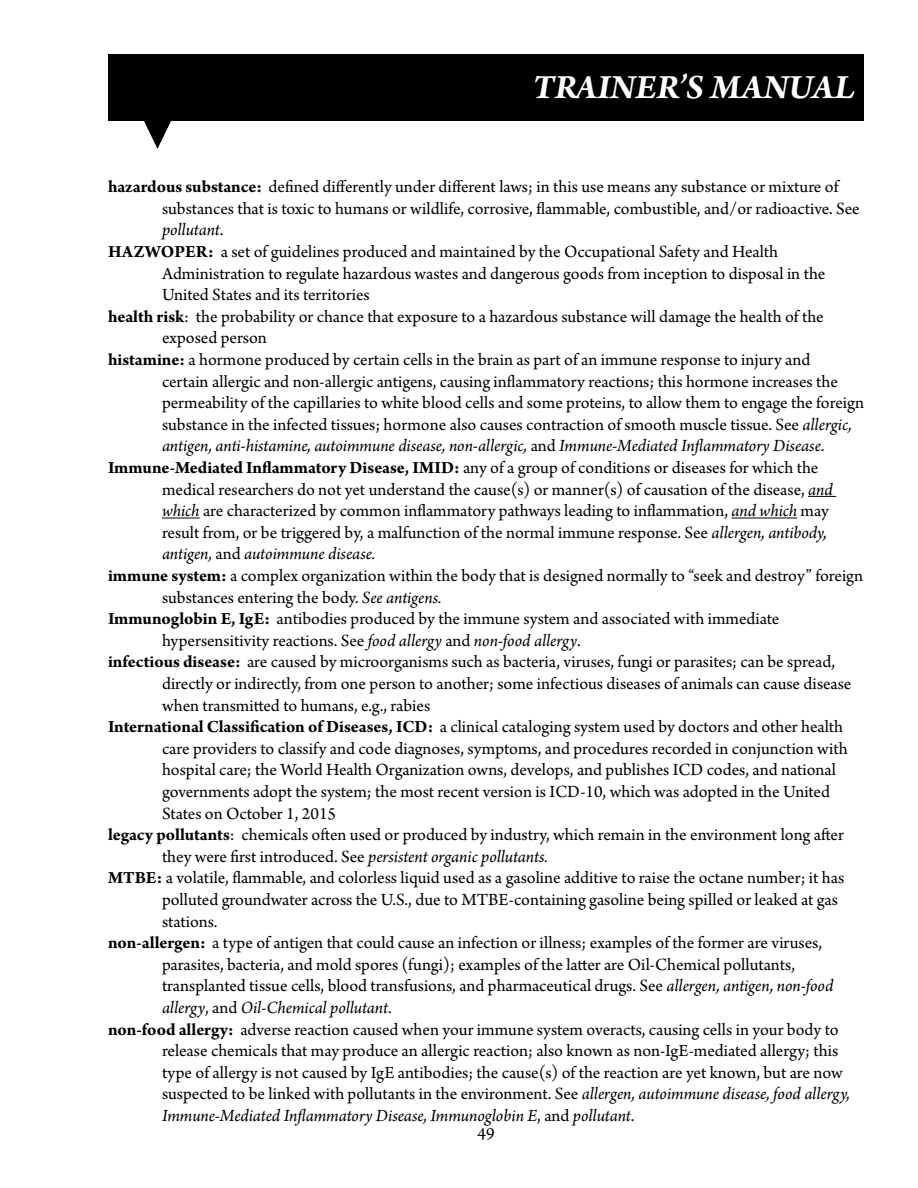
<style>
.page{position:relative;width:918px;height:1188px;background:#fff}
.page>*{position:absolute;margin:0;border:0;box-sizing:border-box;transform-origin:0 0}
.t1{font:italic 700 36px "Arno Pro";letter-spacing:.01em;color:#fff}
.t2{font:18px "Arno Pro";color:#000}
.t3{font:italic 18px "Arno Pro";letter-spacing:-.005em;color:#000}
.s1{font-weight:700}
.s2{font-style:normal}
.s3{font-style:italic}
</style>
<div class="page">
<div style="left:108px;top:54px;width:756px;height:67px;background:#000"></div>
<svg style="left:144px;top:121px;width:27px;height:28px"></svg>
<svg style="left:808px;top:496px;width:28px;height:1px"></svg>
<hr style="left:162px;top:518px;width:38px;height:1px;background:#000">
<hr style="left:732px;top:518px;width:65px;height:1px;background:#000">
<h1 class="t1" style="left:533px;top:66px;width:324px">TRAINER’S MANUAL</h1>
<p class="t2" style="left:108px;top:177px;width:732px"><span class="s1">hazardous substance:</span> defined differently under different laws; in this use means any substance or mixture of</p>
<p class="t2" style="left:162px;top:198px;width:699px">substances that is toxic to humans or wildlife, corrosive, flammable, combustible, and/or radioactive. See</p>
<p class="t3" style="left:162px;top:220px;width:63px">pollutant<span class="s2">.</span></p>
<p class="t2" style="left:108px;top:241px;width:672px"><span class="s1">HAZWOPER:</span> a set of guidelines produced and maintained by the Occupational Safety and Health</p>
<p class="t2" style="left:162px;top:263px;width:665px">Administration to regulate hazardous wastes and dangerous goods from inception to disposal in the</p>
<p class="t2" style="left:162px;top:285px;width:209px">United States and its territories</p>
<p class="t2" style="left:108px;top:306px;width:717px"><span class="s1">health risk</span>: the probability or chance that exposure to a hazardous substance will damage the health of the</p>
<p class="t2" style="left:162px;top:328px;width:106px">exposed person</p>
<p class="t2" style="left:108px;top:349px;width:704px"><span class="s1">histamine:</span> a hormone produced by certain cells in the brain as part of an immune response to injury and</p>
<p class="t2" style="left:162px;top:371px;width:677px">certain allergic and non-allergic antigens, causing inflammatory reactions; this hormone increases the</p>
<p class="t2" style="left:162px;top:393px;width:704px">permeability of the capillaries to white blood cells and some proteins, to allow them to engage the foreign</p>
<p class="t2" style="left:162px;top:414px;width:691px">substance in the infected tissues; hormone also causes contraction of smooth muscle tissue. See <span class="s3">allergic,</span></p>
<p class="t3" style="left:162px;top:436px;width:664px">antigen, anti-histamine, autoimmune disease, non-allergic, <span class="s2">and</span> Immune-Mediated Inflammatory Disease<span class="s2">.</span></p>
<p class="t2" style="left:108px;top:457px;width:712px"><span class="s1">Immune-Mediated Inflammatory Disease, IMID:</span> any of a group of conditions or diseases for which the</p>
<p class="t2" style="left:162px;top:479px;width:672px">medical researchers do not yet understand the cause(s) or manner(s) of causation of the disease, <span class="s3">and</span></p>
<p class="t2" style="left:162px;top:501px;width:668px"><span class="s3">which</span> are characterized by common inflammatory pathways leading to inflammation, <span class="s3">and which</span> may</p>
<p class="t2" style="left:162px;top:522px;width:666px">result from, or be triggered by, a malfunction of the normal immune response. See <span class="s3">allergen, antibody,</span></p>
<p class="t3" style="left:162px;top:544px;width:215px">antigen, <span class="s2">and</span> autoimmune disease.</p>
<p class="t2" style="left:108px;top:565px;width:757px"><span class="s1">immune system:</span> a complex organization within the body that is designed normally to “seek and destroy” foreign</p>
<p class="t2" style="left:162px;top:587px;width:281px">substances entering the body. <span class="s3">See antigens.</span></p>
<p class="t2" style="left:108px;top:609px;width:673px"><span class="s1">Immunoglobin E, IgE:</span> antibodies produced by the immune system and associated with immediate</p>
<p class="t2" style="left:162px;top:630px;width:420px">hypersensitivity reactions. See <span class="s3">food allergy</span> and <span class="s3">non-food allergy</span>.</p>
<p class="t2" style="left:108px;top:652px;width:729px"><span class="s1">infectious disease:</span> are caused by microorganisms such as bacteria, viruses, fungi or parasites; can be spread,</p>
<p class="t2" style="left:162px;top:673px;width:691px">directly or indirectly, from one person to another; some infectious diseases of animals can cause disease</p>
<p class="t2" style="left:162px;top:695px;width:270px">when transmitted to humans, e.g., rabies</p>
<p class="t2" style="left:108px;top:717px;width:737px"><span class="s1">International Classification of Diseases, ICD:</span> a clinical cataloging system used by doctors and other health</p>
<p class="t2" style="left:162px;top:738px;width:687px">care providers to classify and code diagnoses, symptoms, and procedures recorded in conjunction with</p>
<p class="t2" style="left:162px;top:760px;width:675px">hospital care; the World Health Organization owns, develops, and publishes ICD codes, and national</p>
<p class="t2" style="left:162px;top:781px;width:670px">governments adopt the system; the most recent version is ICD-10, which was adopted in the United</p>
<p class="t2" style="left:162px;top:803px;width:176px">States on October 1, 2015</p>
<p class="t2" style="left:108px;top:825px;width:737px"><span class="s1">legacy pollutants</span>: chemicals often used or produced by industry, which remain in the environment long after</p>
<p class="t3" style="left:162px;top:846px;width:387px"><span class="s2">they were first introduced. See</span> persistent organic pollutants.</p>
<p class="t2" style="left:108px;top:868px;width:738px"><span class="s1">MTBE:</span> a volatile, flammable, and colorless liquid used as a gasoline additive to raise the octane number; it has</p>
<p class="t2" style="left:162px;top:889px;width:678px">polluted groundwater across the U.S., due to MTBE-containing gasoline being spilled or leaked at gas</p>
<p class="t2" style="left:162px;top:911px;width:57px">stations.</p>
<p class="t2" style="left:108px;top:933px;width:716px"><span class="s1">non-allergen:</span> a type of antigen that could cause an infection or illness; examples of the former are viruses,</p>
<p class="t2" style="left:162px;top:954px;width:635px">parasites, bacteria, and mold spores (fungi); examples of the latter are Oil-Chemical pollutants,</p>
<p class="t2" style="left:162px;top:976px;width:673px">transplanted tissue cells, blood transfusions, and pharmaceutical drugs. See <span class="s3">allergen, antigen, non-food</span></p>
<p class="t3" style="left:162px;top:997px;width:231px">allergy<span class="s2">, and</span> Oil-Chemical pollutant<span class="s2">.</span></p>
<p class="t2" style="left:108px;top:1019px;width:732px"><span class="s1">non-food allergy:</span> adverse reaction caused when your immune system overacts, causing cells in your body to</p>
<p class="t2" style="left:162px;top:1041px;width:678px">release chemicals that may produce an allergic reaction; also known as non-IgE-mediated allergy; this</p>
<p class="t2" style="left:162px;top:1062px;width:682px">type of allergy is not caused by IgE antibodies; the cause(s) of the reaction are yet known, but are now</p>
<p class="t2" style="left:162px;top:1084px;width:689px">suspected to be linked with pollutants in the environment. See <span class="s3">allergen, autoimmune disease, food allergy,</span></p>
<p class="t3" style="left:162px;top:1105px;width:474px">Immune-Mediated Inflammatory Disease, Immunoglobin E<span class="s2">, and</span> pollutant<span class="s2">.</span></p>
<p class="t2" style="left:477px;top:1123px;width:19px">49</p>
</div>
